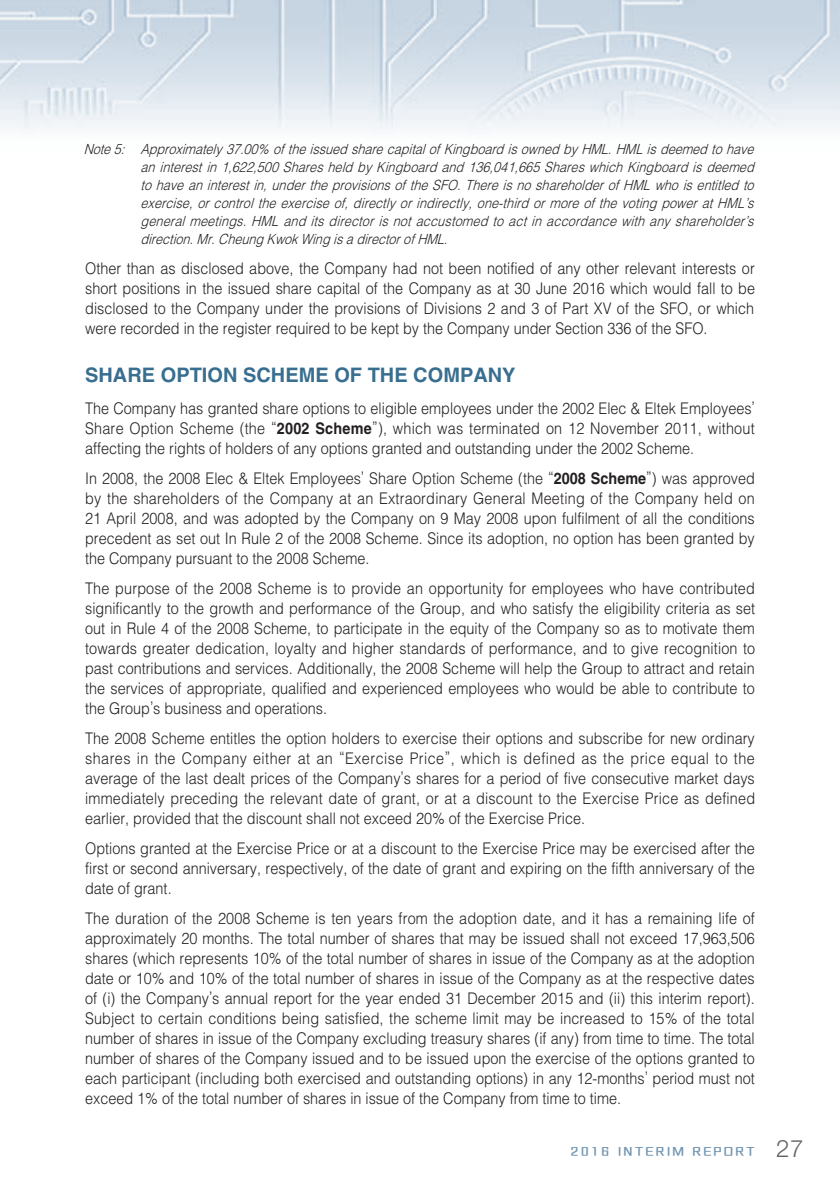
<style>
.page{position:relative;width:840px;height:1191px;background:#fff}
.page>*{position:absolute;margin:0;border:0;box-sizing:border-box;transform-origin:0 0}
._3__標題{font:700 20px "Helvetica LT Std";color:#386e8f}
._1__內文{font:300 16px/20px "Helvetica LT Std";color:#231f20;text-align:justify;scale:.9 1}
._2__附註內文{font:italic 300 14px/18px "Helvetica LT Std";color:#231f20;text-align:justify;scale:.9 1}
.t1{font:700 12px "M Finance HK";letter-spacing:.225em;color:#7396b2}
.s1{font-weight:700}
.s2{font-family:"Helvetica Neue LT Std";font-weight:300;font-size:24px;color:#636366}
</style>
<div class="page">
<img style="left:1px;top:0;width:838px;height:129px">
<p class="_2__附註內文" style="left:140px;top:140px;width:687px;text-indent:-57px">Note 5: Approximately 37.00% of the issued share capital of Kingboard is owned by HML. HML is deemed to have an interest in 1,622,500 Shares held by Kingboard and 136,041,665 Shares which Kingboard is deemed to have an interest in, under the provisions of the SFO. There is no shareholder of HML who is entitled to exercise, or control the exercise of, directly or indirectly, one-third or more of the voting power at HML’s general meetings. HML and its director is not accustomed to act in accordance with any shareholder’s direction. Mr. Cheung Kwok Wing is a director of HML.</p>
<p class="_1__內文" style="left:85px;top:258px;width:745px">Other than as disclosed above, the Company had not been notified of any other relevant interests or short positions in the issued share capital of the Company as at 30 June 2016 which would fall to be disclosed to the Company under the provisions of Divisions 2 and 3 of Part XV of the SFO, or which were recorded in the register required to be kept by the Company under Section 336 of the SFO.</p>
<p class="_3__標題" style="left:85px;top:363px;width:432px">SHARE OPTION SCHEME OF THE COMPANY</p>
<p class="_1__內文" style="left:85px;top:398px;width:745px">The Company has granted share options to eligible employees under the 2002 Elec &amp; Eltek Employees’ Share Option Scheme (the “<span class="s1">2002 Scheme</span>”), which was terminated on 12 November 2011, without affecting the rights of holders of any options granted and outstanding under the 2002 Scheme.</p>
<p class="_1__內文" style="left:85px;top:468px;width:745px">In 2008, the 2008 Elec &amp; Eltek Employees’ Share Option Scheme (the “<span class="s1">2008 Scheme</span>”) was approved by the shareholders of the Company at an Extraordinary General Meeting of the Company held on 21 April 2008, and was adopted by the Company on 9 May 2008 upon fulfilment of all the conditions precedent as set out In Rule 2 of the 2008 Scheme. Since its adoption, no option has been granted by the Company pursuant to the 2008 Scheme.</p>
<p class="_1__內文" style="left:85px;top:578px;width:745px">The purpose of the 2008 Scheme is to provide an opportunity for employees who have contributed significantly to the growth and performance of the Group, and who satisfy the eligibility criteria as set out in Rule 4 of the 2008 Scheme, to participate in the equity of the Company so as to motivate them towards greater dedication, loyalty and higher standards of performance, and to give recognition to past contributions and services. Additionally, the 2008 Scheme will help the Group to attract and retain the services of appropriate, qualified and experienced employees who would be able to contribute to the Group’s business and operations.</p>
<p class="_1__內文" style="left:85px;top:728px;width:745px">The 2008 Scheme entitles the option holders to exercise their options and subscribe for new ordinary shares in the Company either at an “Exercise Price”, which is defined as the price equal to the average of the last dealt prices of the Company’s shares for a period of five consecutive market days immediately preceding the relevant date of grant, or at a discount to the Exercise Price as defined earlier, provided that the discount shall not exceed 20% of the Exercise Price.</p>
<p class="_1__內文" style="left:85px;top:838px;width:745px">Options granted at the Exercise Price or at a discount to the Exercise Price may be exercised after the first or second anniversary, respectively, of the date of grant and expiring on the fifth anniversary of the date of grant.</p>
<p class="_1__內文" style="left:85px;top:908px;width:745px">The duration of the 2008 Scheme is ten years from the adoption date, and it has a remaining life of approximately 20 months. The total number of shares that may be issued shall not exceed 17,963,506 shares (which represents 10% of the total number of shares in issue of the Company as at the adoption date or 10% and 10% of the total number of shares in issue of the Company as at the respective dates of (i) the Company’s annual report for the year ended 31 December 2015 and (ii) this interim report).<br>Subject to certain conditions being satisfied, the scheme limit may be increased to 15% of the total number of shares in issue of the Company excluding treasury shares (if any) from time to time. The total number of shares of the Company issued and to be issued upon the exercise of the options granted to each participant (including both exercised and outstanding options) in any 12-months’ period must not exceed 1% of the total number of shares in issue of the Company from time to time.</p>
<p class="t1" style="left:570px;top:1145px;width:234px">2016 INTERIM REPORT <span class="s2">27</span></p>
</div>
